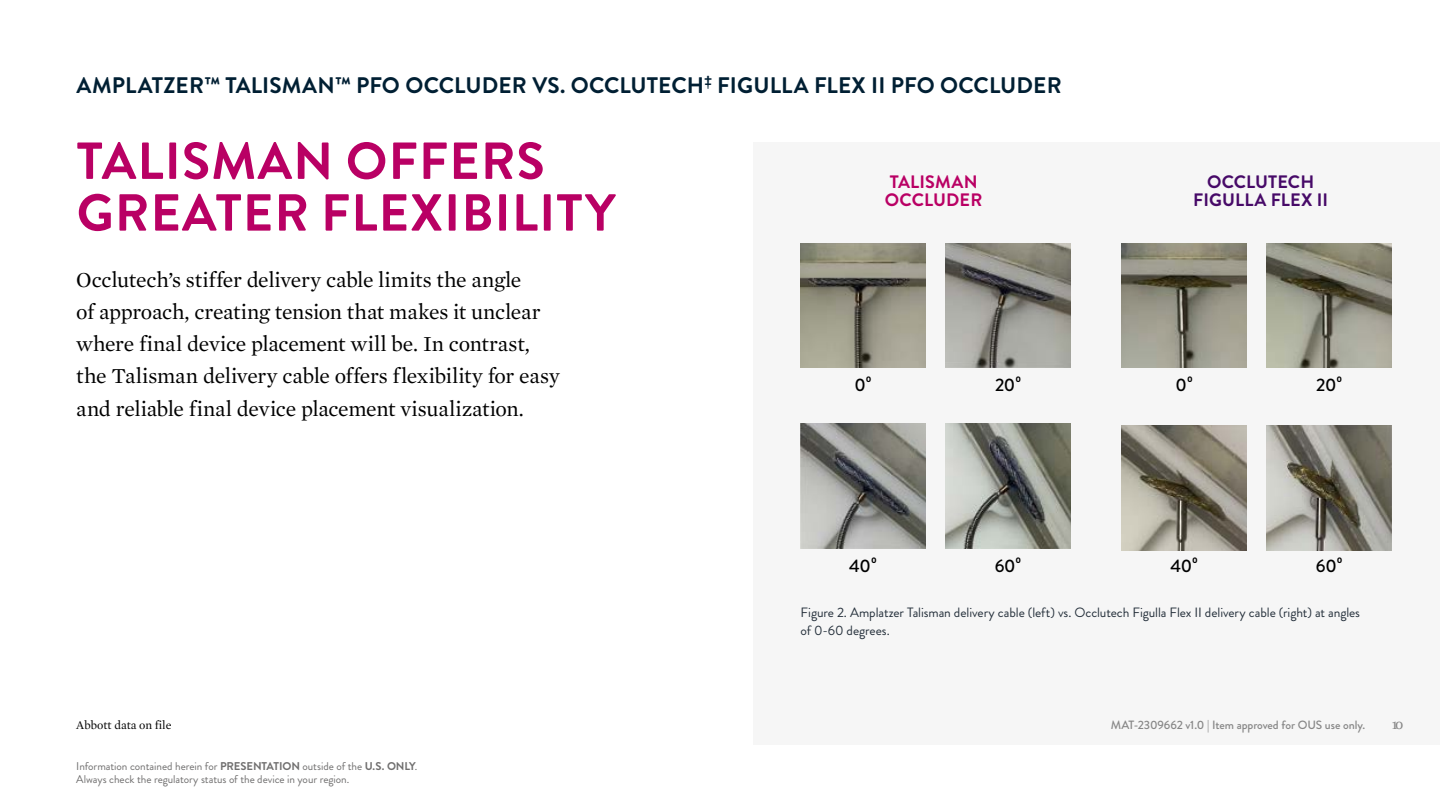
<style>
.page{position:relative;width:1440px;height:810px;background:#fff}
.page>*{position:absolute;margin:0;border:0;box-sizing:border-box;transform-origin:0 0}
.t1{font:700 51.97px/51.8px "Brandon Grotesque";letter-spacing:.02em;color:#b90064}
.t2{font:700 22.5px "Brandon Grotesque";letter-spacing:.005em;color:#001f33}
.t3{font:21.75px/32.2px "Mercury Text G1";letter-spacing:-.01em;color:#000}
.t4{font:700 18px/18px "Brandon Grotesque";letter-spacing:.005em;color:#470a68;text-align:center}
.t5{font:500 18px "Brandon Grotesque";letter-spacing:-.02em;color:#000}
.t6{font:700 18px/18px "Brandon Grotesque";letter-spacing:.01em;color:#b90064}
.t7{font:13.5px/18px "Brandon Grotesque";letter-spacing:-.005em;color:#25303b}
.t8{font:13.5px "Georgia";color:#878787}
.t9{font:500 12px "Brandon Grotesque";letter-spacing:-.005em;color:#878787}
.t10{font:12px "Mercury Text G1";color:#000}
.t11{font:11.25px/12.8px "Brandon Grotesque";letter-spacing:-.005em;color:#706f6f}
.s1{font-weight:700}
</style>
<div class="page">
<div style="left:753px;top:142px;width:687px;height:604px;background:#f6f6f6"></div>
<img style="left:801px;top:243px;width:125px;height:125px">
<img style="left:946px;top:243px;width:125px;height:125px">
<img style="left:801px;top:423px;width:125px;height:125px">
<img style="left:946px;top:423px;width:125px;height:125px">
<img style="left:1122px;top:243px;width:125px;height:125px">
<img style="left:1267px;top:243px;width:125px;height:125px">
<img style="left:1122px;top:425px;width:125px;height:125px">
<img style="left:1267px;top:425px;width:125px;height:125px">
<p class="t2" style="left:76px;top:69px;width:987px">AMPLATZER™ TALISMAN™ PFO OCCLUDER VS. OCCLUTECH<sup>‡</sup> FIGULLA FLEX II PFO OCCLUDER</p>
<h1 class="t1" style="left:77px;top:136px;width:540px">TALISMAN OFFERS<br>GREATER FLEXIBILITY</h1>
<p class="t3" style="left:76px;top:263px;width:485px">Occlutech’s stiffer delivery cable limits the angle<br>of approach, creating tension that makes it unclear where final device placement will be. In contrast, the Talisman delivery cable offers flexibility for easy and reliable final device placement visualization.</p>
<p class="t10" style="left:76px;top:718px;width:97px">Abbott data on file</p>
<p class="t11" style="left:76px;top:760px;width:343px">Information contained herein for <span class="s1">PRESENTATION</span> outside of the <span class="s1">U.S. ONLY</span>.<br>Always check the regulatory status of the device in your region.</p>
<p class="t6" style="left:885px;top:173px;width:99px">TALISMAN<br>OCCLUDER</p>
<p class="t4" style="left:1193px;top:173px;width:136px">OCCLUTECH<br>FIGULLA FLEX II</p>
<p class="t5" style="left:854px;top:372px;width:19px">0⁰</p>
<p class="t5" style="left:995px;top:372px;width:28px">20⁰</p>
<p class="t5" style="left:1176px;top:372px;width:19px">0⁰</p>
<p class="t5" style="left:1316px;top:372px;width:28px">20⁰</p>
<p class="t5" style="left:1316px;top:554px;width:28px">60⁰</p>
<p class="t7" style="left:801px;top:604px;width:561px">Figure 2. Amplatzer Talisman delivery cable (left) vs. Occlutech Figulla Flex II delivery cable (right) at angles of 0-60 degrees.</p>
<p class="t5" style="left:849px;top:554px;width:29px">40⁰</p>
<p class="t5" style="left:995px;top:554px;width:28px">60⁰</p>
<p class="t5" style="left:1170px;top:554px;width:29px">40⁰</p>
<p class="t9" style="left:1111px;top:716px;width:256px">MAT-2309662 v1.0 | Item approved for OUS use only.</p>
<p class="t8" style="left:1392px;top:714px;width:13px">10</p>
</div>
